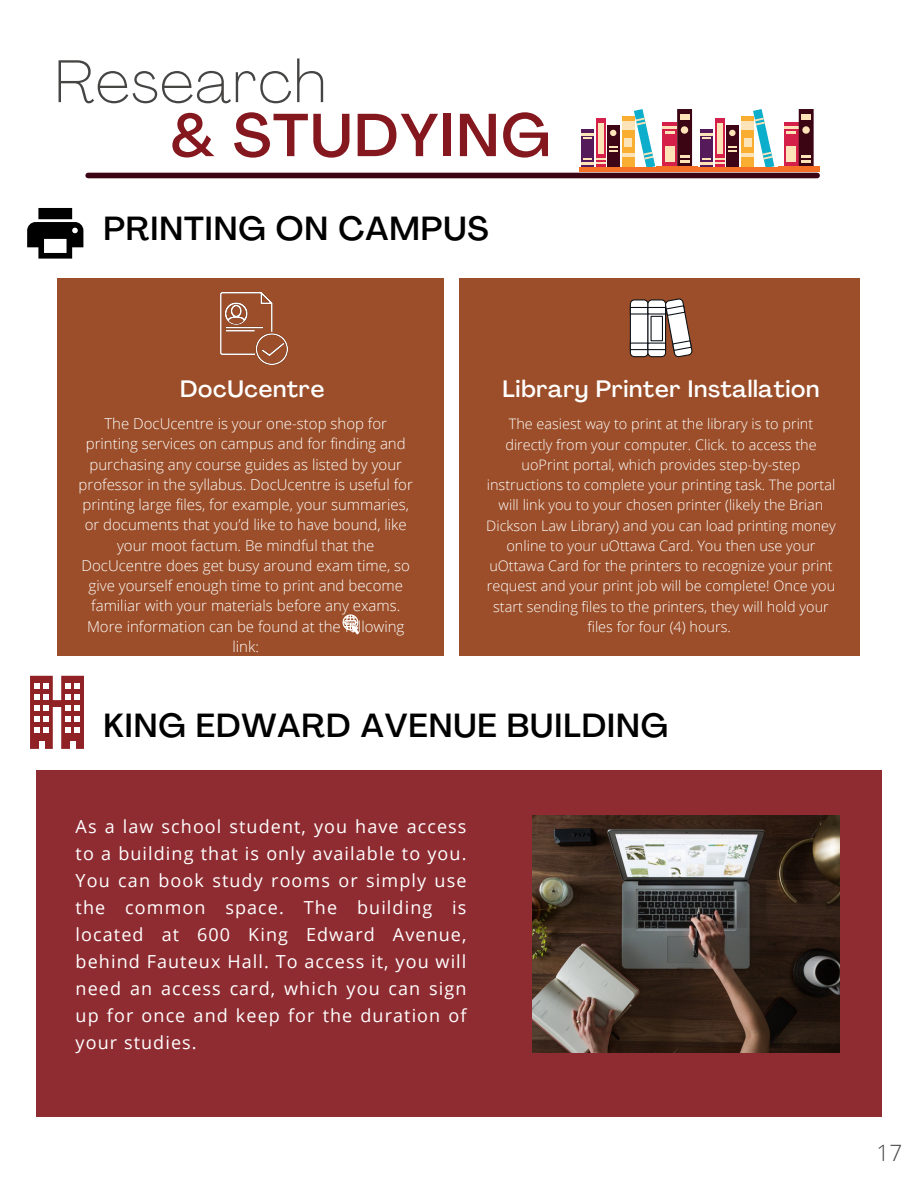
<style>
.page{position:relative;width:918px;height:1188px;background:#fff}
.page>*{position:absolute;margin:0;border:0;box-sizing:border-box;transform-origin:0 0}
.t1{font:500 59.7px "Agrandir";letter-spacing:.03em;color:#84181e}
.t2{font:100 59.7px "Agrandir";letter-spacing:.03em;color:#464544}
.t3{font:500 33px "Agrandir";letter-spacing:.03em;color:#000}
.t4{font:500 23.4px "Agrandir";letter-spacing:.03em;color:#fff}
.t5{font:300 22.5px "Open Sans";color:#464544}
.t6{font:18px/27px "Open Sans";letter-spacing:.06em;color:#fff;text-align:justify}
.t7{font:300 15px/20.2px "Open Sans";color:#fff;text-align:center}
.t8{font:300 14.4px/20.2px "Open Sans";color:#fff;text-align:center}
</style>
<div class="page">
<svg style="left:581px;top:109px;width:74px;height:59px"></svg>
<hr style="left:579px;top:168px;width:80px;height:4px;background:#f47126">
<svg style="left:701px;top:109px;width:73px;height:59px"></svg>
<hr style="left:698px;top:168px;width:80px;height:4px;background:#f47126">
<div style="left:662px;top:122px;width:15px;height:46px;background:#d5204a"></div>
<svg style="left:662px;top:127px;width:15px;height:6px"></svg>
<div style="left:665px;top:146px;width:10px;height:16px;background:#fde3b7"></div>
<div style="left:677px;top:109px;width:15px;height:59px;background:#3c0514"></div>
<svg style="left:680px;top:156px;width:9px;height:7px"></svg>
<div style="left:680px;top:114px;width:9px;height:6px;background:#fde3b7"></div>
<div style="left:681px;top:126px;width:7px;height:8px;background:#fde3b7;border-radius:50%"></div>
<div style="left:656px;top:167px;width:42px;height:5px;background:#f47025"></div>
<div style="left:784px;top:122px;width:15px;height:46px;background:#d5204a"></div>
<svg style="left:784px;top:127px;width:15px;height:6px"></svg>
<div style="left:786px;top:146px;width:10px;height:16px;background:#fde3b7"></div>
<div style="left:799px;top:109px;width:15px;height:59px;background:#3c0514"></div>
<svg style="left:801px;top:156px;width:10px;height:7px"></svg>
<div style="left:801px;top:114px;width:10px;height:6px;background:#fde3b7"></div>
<div style="left:802px;top:126px;width:8px;height:8px;background:#fde3b7;border-radius:50%"></div>
<div style="left:778px;top:167px;width:42px;height:5px;background:#f47025"></div>
<div style="left:57px;top:278px;width:387px;height:378px;background:#9b4e29"></div>
<svg style="left:342px;top:614px;width:17px;height:21px"></svg>
<div style="left:36px;top:770px;width:846px;height:347px;background:#8f2c32"></div>
<div style="left:88px;top:173px;width:729px;height:5px;background:#3c0514"></div>
<svg style="left:27px;top:208px;width:56px;height:51px"></svg>
<svg style="left:30px;top:676px;width:54px;height:73px"></svg>
<div style="left:70px;top:741px;width:6px;height:8px;background:#fff"></div>
<div style="left:53px;top:700px;width:8px;height:7px;background:#902124"></div>
<img style="left:533px;top:815px;width:307px;height:238px">
<div style="left:459px;top:278px;width:400px;height:378px;background:#9b4e29"></div>
<img style="left:221px;top:292px;width:66px;height:72px">
<div style="left:630px;top:300px;width:18px;height:57px;background:#fff;border-radius:4px"></div>
<div style="left:630px;top:299px;width:19px;height:58px;border:1px solid #0a1015;border-radius:4px"></div>
<div style="left:630px;top:307px;width:19px;height:8px;border:1px solid #0a1015"></div>
<div style="left:630px;top:343px;width:19px;height:7px;border:1px solid #0a1015"></div>
<svg style="left:648px;top:300px;width:18px;height:57px"></svg>
<div style="left:647px;top:299px;width:19px;height:58px;border:1px solid #0a1015;border-radius:4px"></div>
<div style="left:648px;top:307px;width:18px;height:7px;background:#fff"></div>
<div style="left:647px;top:307px;width:19px;height:8px;border:1px solid #0a1015"></div>
<div style="left:648px;top:343px;width:18px;height:7px;background:#fff"></div>
<div style="left:647px;top:343px;width:19px;height:7px;border:1px solid #0a1015"></div>
<div style="left:651px;top:316px;width:11px;height:25px;background:#fff"></div>
<div style="left:651px;top:316px;width:12px;height:25px;border:1px solid #0a1015"></div>
<svg style="left:664px;top:298px;width:29px;height:60px"></svg>
<p class="t2" style="left:55px;top:57px;width:272px">Research</p>
<p class="t1" style="left:171px;top:111px;width:381px">&amp; STUDYING</p>
<p class="t3" style="left:103px;top:216px;width:387px">PRINTING ON CAMPUS</p>
<p class="t4" style="left:180px;top:379px;width:146px">DocUcentre</p>
<p class="t4" style="left:503px;top:379px;width:318px">Library Printer Installation</p>
<p class="t7" style="left:79px;top:413px;width:336px">The DocUcentre is your one-stop shop for printing services on campus and for finding and purchasing any course guides as listed by your professor in the syllabus. DocUcentre is useful for printing large files, for example, your summaries, or documents that you’d like to have bound, like your moot factum. Be mindful that the DocUcentre does get busy around exam time, so give yourself enough time to print and become familiar with your materials before any exams.<br>More information can be found at the following link:</p>
<p class="t8" style="left:486px;top:414px;width:351px">The easiest way to print at the library is to print directly from your computer. Click. to access the uoPrint portal, which provides step-by-step instructions to complete your printing task. The portal will link you to your chosen printer (likely the Brian Dickson Law Library) and you can load printing money online to your uOttawa Card. You then use your uOttawa Card for the printers to recognize your print request and your print job will be complete! Once you start sending files to the printers, they will hold your files for four (4) hours.</p>
<p class="t3" style="left:103px;top:712px;width:566px">KING EDWARD AVENUE BUILDING</p>
<p class="t6" style="left:76px;top:813px;width:392px">As a law school student, you have access to a building that is only available to you.<br>You can book study rooms or simply use the common space. The building is located at 600 King Edward Avenue, behind Fauteux Hall. To access it, you will need an access card, which you can sign up for once and keep for the duration of your studies.</p>
<p class="t5" style="left:877px;top:1137px;width:27px">17</p>
</div>
